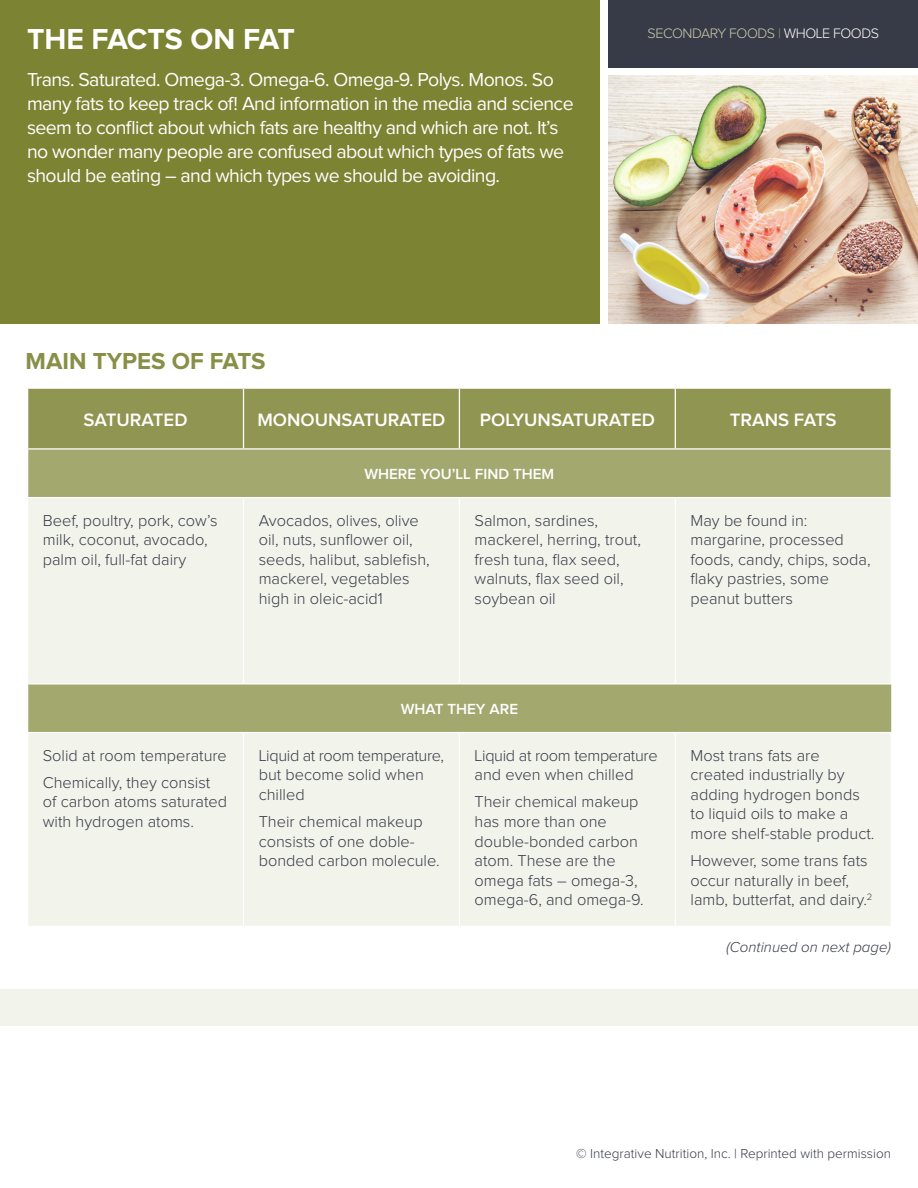
<style>
.page{position:relative;width:918px;height:1188px;background:#fff}
.page>*{position:absolute;margin:0;border:0;box-sizing:border-box;transform-origin:0 0}
.t1{font:700 30px "Proxima Nova";letter-spacing:-.005em;color:#fff}
.t2{font:700 24px "Proxima Nova";color:#898f46}
.t3{font:19.5px/24px "Proxima Nova";letter-spacing:-.03em;color:#fff}
.t4{font:600 18.6px "Proxima Nova";color:#fff}
.t5{font:300 16.35px/19.6px "Proxima Nova";color:#373b47}
.t6{font:300 16.35px/19.6px "Proxima Nova";letter-spacing:-.02em;color:#373b47}
.t7{font:600 15.15px "Proxima Nova";color:#fff}
.t8{font:italic 300 15px "Proxima Nova";color:#373b47}
.t9{font:300 14.25px "Proxima Nova";letter-spacing:-.03em;color:#c9ccab}
.t10{font:300 13.5px "Proxima Nova";color:#373b47}
.s1{color:#9aa061}
.s2{color:#fff}
</style>
<div class="page">
<div style="left:0;top:0;width:599px;height:324px;background:#7c8332"></div>
<div style="left:608px;top:0;width:310px;height:67px;background:#373b47"></div>
<div style="left:28px;top:389px;width:863px;height:59px;background:#909651"></div>
<div style="left:28px;top:450px;width:863px;height:47px;background:#a3a86f"></div>
<svg style="left:28px;top:498px;width:863px;height:428px;background:#e9eadd"></svg>
<hr style="left:243px;top:389px;width:1px;height:59px;background:#fff">
<hr style="left:459px;top:389px;width:1px;height:59px;background:#fff">
<hr style="left:675px;top:389px;width:1px;height:59px;background:#fff">
<hr style="left:243px;top:498px;width:1px;height:185px;background:#fff">
<hr style="left:459px;top:498px;width:1px;height:185px;background:#fff">
<hr style="left:675px;top:498px;width:1px;height:185px;background:#fff">
<hr style="left:243px;top:733px;width:1px;height:193px;background:#fff">
<hr style="left:459px;top:733px;width:1px;height:193px;background:#fff">
<hr style="left:675px;top:733px;width:1px;height:193px;background:#fff">
<hr style="left:27px;top:683px;width:217px;height:2px;background:#fff">
<hr style="left:244px;top:683px;width:215px;height:2px;background:#fff">
<hr style="left:459px;top:683px;width:216px;height:2px;background:#fff">
<hr style="left:675px;top:683px;width:217px;height:2px;background:#fff">
<hr style="left:27px;top:732px;width:217px;height:1px;background:#fff">
<hr style="left:244px;top:732px;width:215px;height:1px;background:#fff">
<hr style="left:459px;top:732px;width:216px;height:1px;background:#fff">
<hr style="left:675px;top:732px;width:217px;height:1px;background:#fff">
<div style="left:0;top:989px;width:918px;height:37px;background:#f2f3eb"></div>
<img style="left:608px;top:76px;width:310px;height:248px">
<h1 class="t1" style="left:27px;top:25px;width:269px">THE FACTS ON FAT</h1>
<p class="t3" style="left:27px;top:68px;width:548px">Trans. Saturated. Omega-3. Omega-6. Omega-9. Polys. Monos. So many fats to keep track of! And information in the media and science seem to conflict about which fats are healthy and which are not. It’s no wonder many people are confused about which types of fats we should be eating – and which types we should be avoiding.</p>
<h2 class="t2" style="left:26px;top:350px;width:242px">MAIN TYPES OF FATS</h2>
<p class="t9" style="left:648px;top:27px;width:233px">SECONDARY FOODS <span class="s1">|</span> <span class="s2">WHOLE FOODS</span></p>
<p class="t4" style="left:84px;top:411px;width:105px">SATURATED</p>
<p class="t4" style="left:257px;top:411px;width:190px">MONOUNSATURATED</p>
<p class="t4" style="left:480px;top:411px;width:177px">POLYUNSATURATED</p>
<p class="t4" style="left:730px;top:411px;width:108px">TRANS FATS</p>
<p class="t7" style="left:364px;top:467px;width:191px">WHERE YOU’LL FIND THEM</p>
<p class="t5" style="left:43px;top:511px;width:176px">Beef, poultry, pork, cow’s milk, coconut, avocado, palm oil, full-fat dairy</p>
<p class="t5" style="left:259px;top:511px;width:173px">Avocados, olives, olive oil, nuts, sunflower oil, seeds, halibut, sablefish, mackerel, vegetables high in oleic-acid1</p>
<p class="t5" style="left:475px;top:511px;width:168px">Salmon, sardines, mackerel, herring, trout, fresh tuna, flax seed, walnuts, flax seed oil, soybean oil</p>
<p class="t5" style="left:691px;top:511px;width:182px">May be found in: margarine, processed foods, candy, chips, soda, flaky pastries, some peanut butters</p>
<p class="t5" style="left:43px;top:742px;width:186px;line-height:27.2px">Solid at room temperature<br>Chemically, they consist</p>
<p class="t5" style="left:43px;top:793px;width:186px">of carbon atoms saturated with hydrogen atoms.</p>
<p class="t7" style="left:401px;top:702px;width:119px">WHAT THEY ARE</p>
<p class="t5" style="left:259px;top:746px;width:187px">Liquid at room temperature, but become solid when chilled</p>
<p class="t5" style="left:259px;top:812px;width:183px">Their chemical makeup consists of one doble&shy;bonded carbon molecule.</p>
<p class="t6" style="left:475px;top:746px;width:185px">Liquid at room temperature and even when chilled</p>
<p class="t5" style="left:475px;top:793px;width:171px">Their chemical makeup has more than one double-bonded carbon atom. These are the omega fats – omega-3, omega-6, and omega-9.</p>
<p class="t5" style="left:691px;top:746px;width:185px">Most trans fats are created industrially by adding hydrogen bonds to liquid oils to make a more shelf-stable product.</p>
<p class="t5" style="left:691px;top:852px;width:183px">However, some trans fats occur naturally in beef, lamb, butterfat, and dairy.<sup>2</sup></p>
<p class="t8" style="left:726px;top:940px;width:166px">(Continued on next page)</p>
<p class="t10" style="left:576px;top:1148px;width:316px">© Integrative Nutrition, Inc. | Reprinted with permission</p>
</div>
